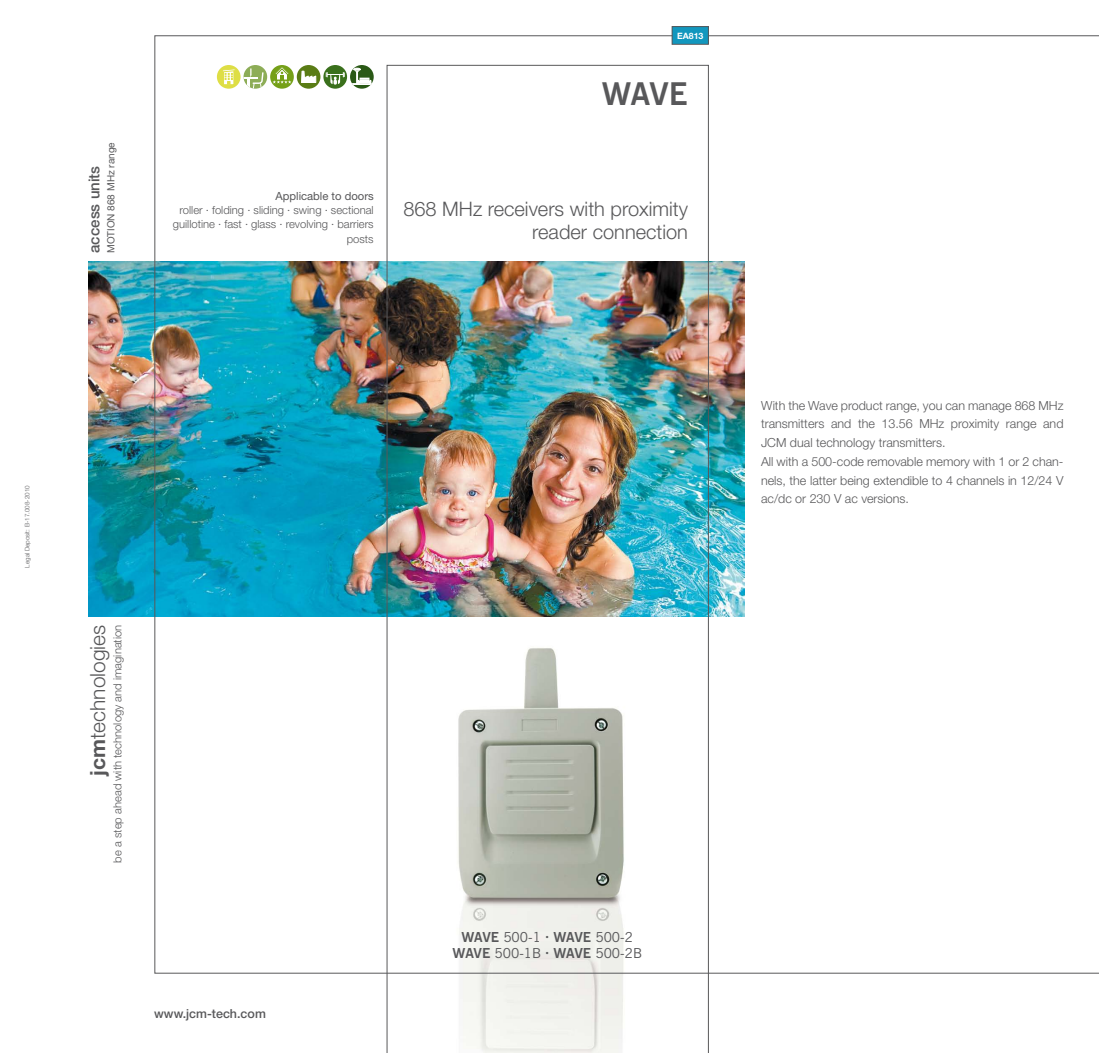
<style>
.page{position:relative;width:1099px;height:1053px;background:#fff}
.page>*{position:absolute;margin:0;border:0;box-sizing:border-box;transform-origin:0 0}
.t1{font:700 31.25px "News Gothic BT";color:#58585a}
.t2{font:300 20.88px "Helvetica Neue LT";color:#58585a}
.t3{font:300 20px/23.8px "Helvetica Neue LT";color:#58585a;text-align:right}
.t4{font:500 15.12px "Helvetica Neue LT";color:#58585a}
.t5{font:13.75px/16.2px "News Gothic BT";color:#58585a;text-align:center}
.t6{font:300 12.5px/18.8px "Helvetica Neue LT";color:#58585a}
.t7{font:500 12.5px "Helvetica Neue LT";color:#58585a}
.t8{font:300 11.25px/14.4px "Helvetica Neue LT";color:#58585a;text-align:right}
.t9{font:11.25px "Helvetica Neue LT";color:#58585a}
.t10{font:10px "Helvetica Neue LT";color:#58585a}
.t11{font:700 8.75px "Helvetica Neue LT";color:#fff}
.t12{font:300 6.25px "Helvetica Neue LT";color:#58585a}
.s1{font-weight:700}
</style>
<div class="page">
<img style="left:89px;top:261px;width:65px;height:355px">
<div style="left:672px;top:27px;width:36px;height:17px;background:#1297be"></div>
<svg style="left:387px;top:973px;width:321px;height:79px"></svg>
<div style="left:671px;top:26px;width:37px;height:19px;border:1px solid #58585a"></div>
<img style="left:154px;top:35px;width:944px;height:938px">
<p class="t10" style="left:105px;top:253px;width:112px;rotate:-90deg">MOTION 868 MHz range</p>
<p class="t4" style="left:85px;top:253px;width:89px;rotate:-90deg">access units</p>
<p class="t11" style="left:677px;top:30px;width:28px">EA813</p>
<h1 class="t1" style="left:601px;top:75px;width:87px">WAVE</h1>
<p class="t9" style="left:275px;top:189px;width:100px">Applicable to doors</p>
<p class="t8" style="left:173px;top:203px;width:202px">roller · folding · sliding · swing · sectional guillotine · fast · glass · revolving · barriers posts</p>
<h3 class="t3" style="left:403px;top:196px;width:286px">868 MHz receivers with proximity reader connection</h3>
<p class="t12" style="left:23px;top:567px;width:84px;rotate:-90deg">Legal Deposit: B-17.008-2010</p>
<h2 class="t2" style="left:85px;top:775px;width:152px;rotate:-90deg"><span class="s1">jcm</span>technologies</h2>
<p class="t8" style="left:110px;top:862px;width:239px;rotate:-90deg">be a step ahead with technology and imagination</p>
<p class="t7" style="left:154px;top:1005px;width:113px">www.jcm-tech.com</p>
<p class="t6" style="left:761px;top:395px;width:304px">With the Wave product range, you can manage 868 MHz transmitters and the 13.56 MHz proximity range and JCM dual technology transmitters.<br>All with a 500-code removable memory with 1 or 2 chan&shy;nels, the latter being extendible to 4 channels in 12/24 V ac/dc or 230 V ac versions.</p>
<p class="t5" style="left:452px;top:928px;width:191px"><span class="s1">WAVE</span> 500-1 <span class="s1">· WAVE</span> 500-2<br><span class="s1">WAVE</span> 500-1B <span class="s1">· WAVE</span> 500-2B</p>
</div>
